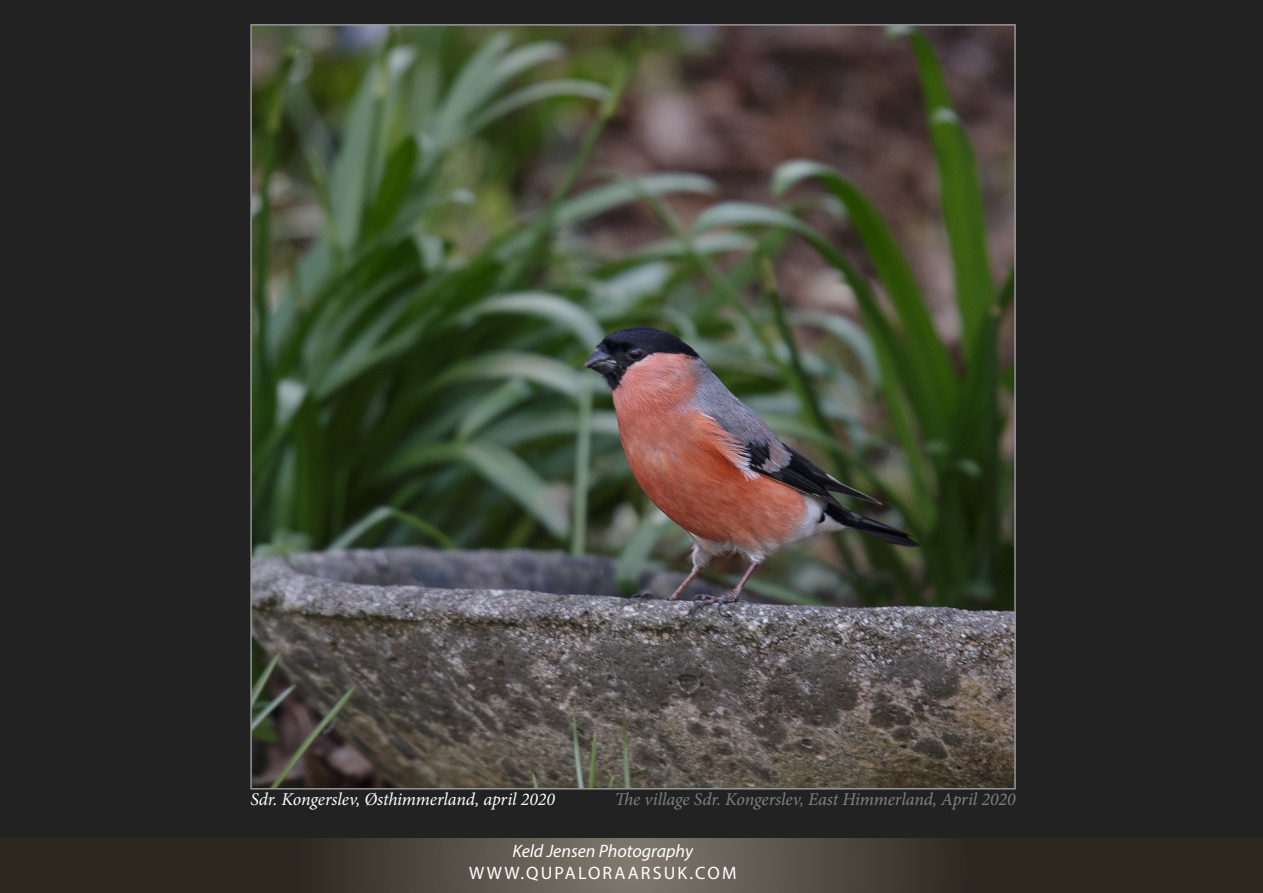
<style>
.page{position:relative;width:1263px;height:893px;background:#222}
.page>*{position:absolute;margin:0;border:0;box-sizing:border-box;transform-origin:0 0}
.t1{font:italic 18px "Minion Pro";letter-spacing:-.005em;color:#808080}
.t2{font:italic 18px "Minion Pro";letter-spacing:-.005em;color:#fff}
.t3{font:italic 18px "Myriad Pro";color:#fff}
.t4{font:18px "Myriad Pro";letter-spacing:.12em;color:#fff}
</style>
<div class="page">
<svg style="left:1px;top:838px;width:1262px;height:55px;background:#433d35"></svg>
<img style="left:253px;top:27px;width:760px;height:759px">
<p class="t2" style="left:250px;top:787px;width:306px">Sdr. Kongerslev, Østhimmerland, april 2020</p>
<p class="t1" style="left:615px;top:787px;width:402px">The village Sdr. Kongerslev, East Himmerland, April 2020</p>
<p class="t3" style="left:512px;top:840px;width:182px">Keld Jensen Photography</p>
<p class="t4" style="left:469px;top:862px;width:269px">WWW.QUPALORAARSUK.COM</p>
</div>
